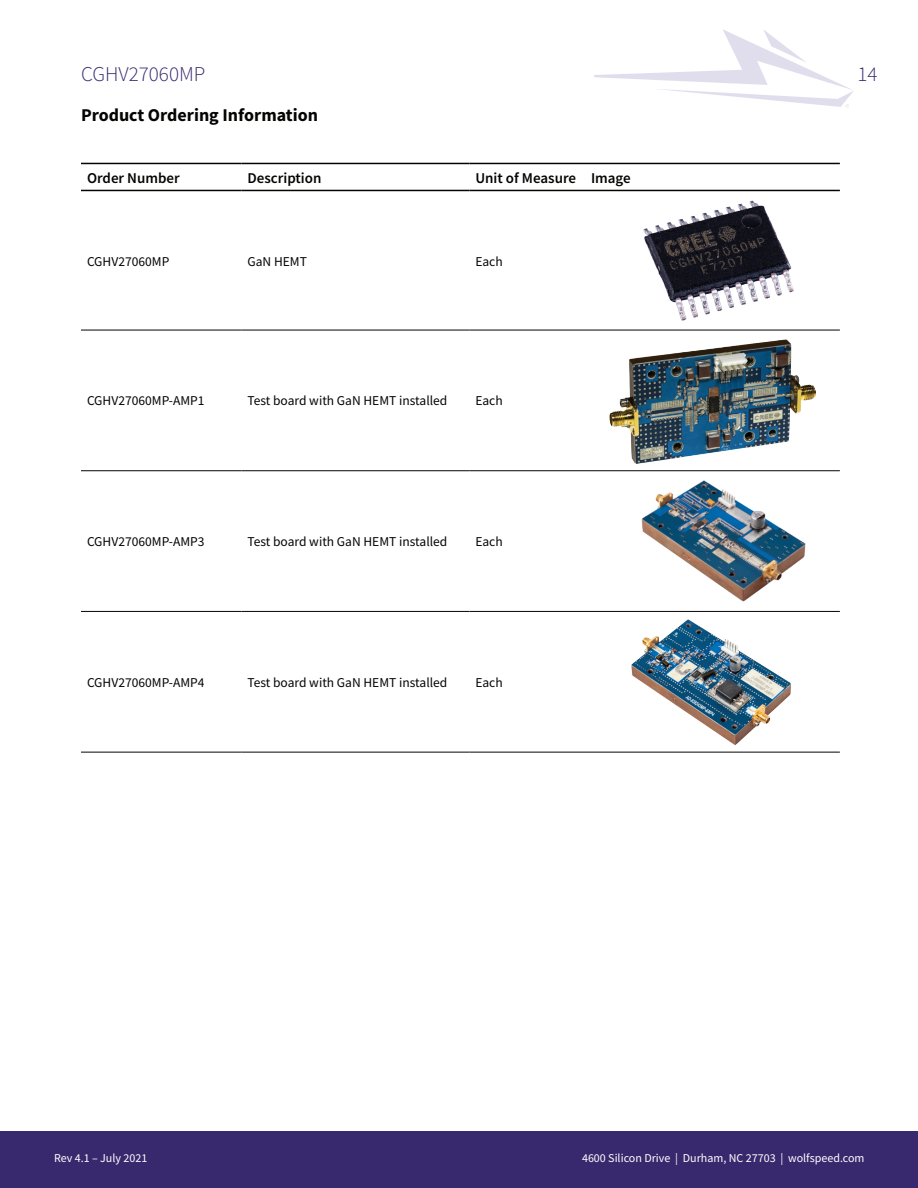
<style>
.page{position:relative;width:918px;height:1188px;background:#fff}
.page>*{position:absolute;margin:0;border:0;box-sizing:border-box;transform-origin:0 0}
.t1{font:300 21px "Source Sans Pro";color:#38296e}
.t2{font:700 18px "Source Sans Pro";color:#040503}
.t3{font:600 15px "Source Sans Pro";color:#040503}
.t4{font:13.5px "Source Sans Pro";color:#040503}
.t5{font:12px "Source Sans Pro";color:#fff}
</style>
<div class="page">
<svg style="left:594px;top:29px;width:259px;height:78px"></svg>
<div style="left:0;top:1131px;width:918px;height:57px;background:#38296e"></div>
<hr style="left:81px;top:330px;width:161px;height:1px;background:#040503">
<hr style="left:242px;top:330px;width:227px;height:1px;background:#040503">
<hr style="left:469px;top:330px;width:116px;height:1px;background:#040503">
<hr style="left:585px;top:330px;width:255px;height:1px;background:#040503">
<hr style="left:81px;top:470px;width:161px;height:1px;background:#040503">
<hr style="left:242px;top:470px;width:227px;height:1px;background:#040503">
<hr style="left:469px;top:470px;width:116px;height:1px;background:#040503">
<hr style="left:585px;top:470px;width:255px;height:1px;background:#040503">
<hr style="left:81px;top:611px;width:161px;height:1px;background:#040503">
<hr style="left:242px;top:611px;width:227px;height:1px;background:#040503">
<hr style="left:469px;top:611px;width:116px;height:1px;background:#040503">
<hr style="left:585px;top:611px;width:255px;height:1px;background:#040503">
<hr style="left:81px;top:752px;width:161px;height:1px;background:#040503">
<hr style="left:242px;top:752px;width:227px;height:1px;background:#040503">
<hr style="left:469px;top:752px;width:116px;height:1px;background:#040503">
<hr style="left:585px;top:752px;width:255px;height:1px;background:#040503">
<hr style="left:81px;top:163px;width:161px;height:1px;background:#040503">
<hr style="left:242px;top:163px;width:227px;height:1px;background:#040503">
<hr style="left:469px;top:163px;width:116px;height:1px;background:#040503">
<hr style="left:585px;top:163px;width:255px;height:1px;background:#040503">
<hr style="left:81px;top:190px;width:161px;height:1px;background:#040503">
<hr style="left:242px;top:190px;width:227px;height:1px;background:#040503">
<hr style="left:469px;top:190px;width:116px;height:1px;background:#040503">
<hr style="left:585px;top:190px;width:255px;height:1px;background:#040503">
<img style="left:643px;top:201px;width:151px;height:119px">
<img style="left:609px;top:339px;width:206px;height:124px">
<img style="left:641px;top:480px;width:165px;height:122px">
<img style="left:631px;top:619px;width:160px;height:126px">
<h1 class="t1" style="left:81px;top:61px;width:126px">CGHV27060MP</h1>
<h1 class="t1" style="left:857px;top:61px;width:22px">14</h1>
<h2 class="t2" style="left:81px;top:103px;width:239px">Product Ordering Information</h2>
<p class="t3" style="left:87px;top:168px;width:94px">Order Number</p>
<p class="t3" style="left:248px;top:168px;width:76px">Description</p>
<p class="t3" style="left:475px;top:168px;width:157px">Unit of Measure Image</p>
<p class="t4" style="left:87px;top:252px;width:84px">CGHV27060MP</p>
<p class="t4" style="left:248px;top:252px;width:61px">GaN HEMT</p>
<p class="t4" style="left:475px;top:252px;width:29px">Each</p>
<p class="t4" style="left:87px;top:392px;width:119px">CGHV27060MP-AMP1</p>
<p class="t4" style="left:248px;top:392px;width:201px">Test board with GaN HEMT installed</p>
<p class="t4" style="left:475px;top:392px;width:29px">Each</p>
<p class="t4" style="left:87px;top:533px;width:119px">CGHV27060MP-AMP3</p>
<p class="t4" style="left:248px;top:533px;width:201px">Test board with GaN HEMT installed</p>
<p class="t4" style="left:475px;top:533px;width:29px">Each</p>
<p class="t4" style="left:87px;top:674px;width:119px">CGHV27060MP-AMP4</p>
<p class="t4" style="left:248px;top:674px;width:201px">Test board with GaN HEMT installed</p>
<p class="t4" style="left:475px;top:674px;width:29px">Each</p>
<p class="t5" style="left:54px;top:1150px;width:95px">Rev 4.1 – July 2021</p>
<p class="t5" style="left:582px;top:1150px;width:284px">4600 Silicon Drive | Durham, NC 27703 | wolfspeed.com</p>
</div>
